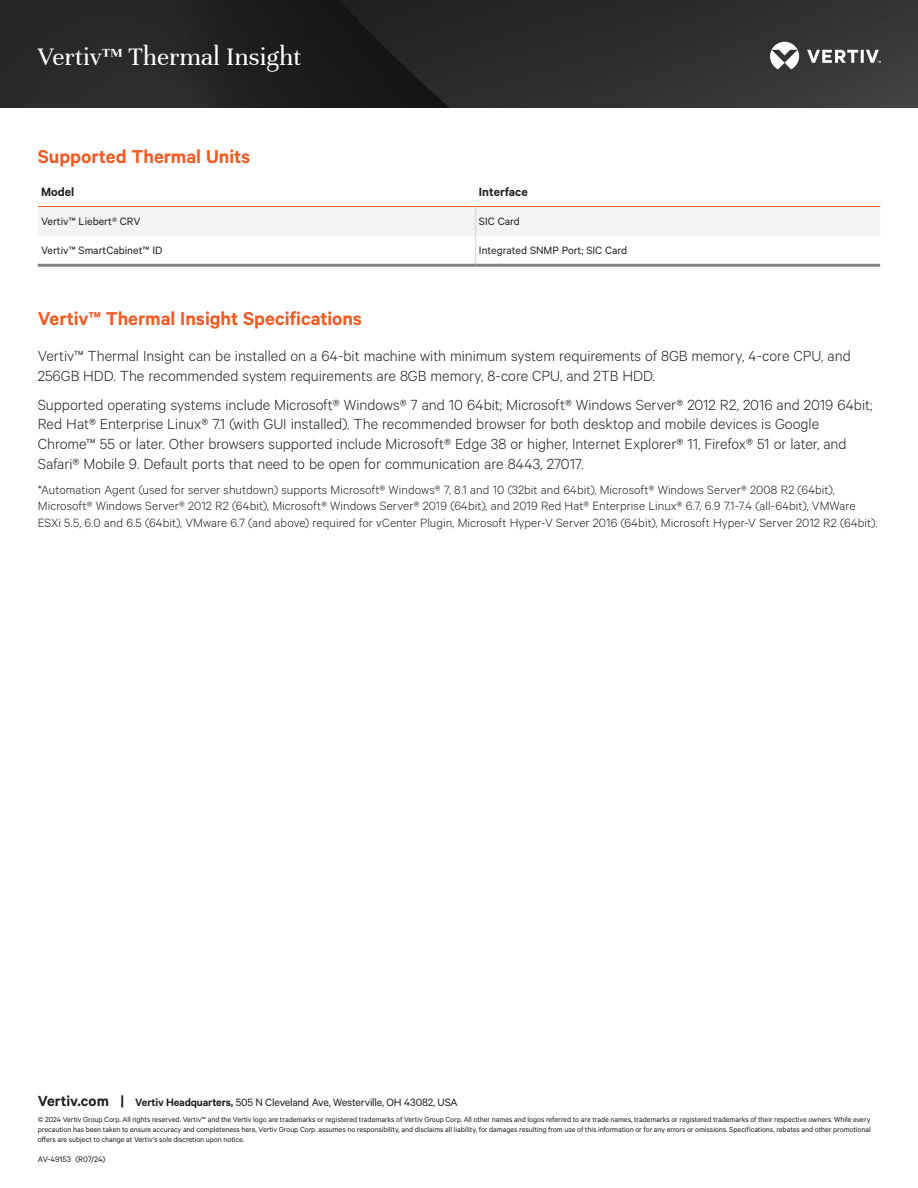
<style>
.page{position:relative;width:918px;height:1188px;background:#fff}
.page>*{position:absolute;margin:0;border:0;box-sizing:border-box;transform-origin:0 0}
.Vertiv_Header_Title{font:27px "Unna";color:#fff}
.Vertiv_Orange_Main_Heading{font:600 21px "Calibre";color:#f15b24}
.Vertiv_Body_Text{font:300 16.5px/19.8px "Calibre";color:#231f20}
.Vertiv_Body_Text-2{font:300 13.5px/16.2px "Calibre";letter-spacing:.005em;color:#231f20}
.Table_Body{font:600 13.5px "Calibre";color:#231f20}
.Table_Body-2{font:12px "Calibre";color:#231f20}
.Footer_Address{font:12px "Calibre";letter-spacing:-.015em;color:#231f20}
.Document_ID{font:9px "Calibre";letter-spacing:-.005em;color:#231f20}
.Footer_Disclaimer{font:8.25px/9.8px "Calibre";letter-spacing:-.01em;color:#231f20;text-align:justify}
.s1{font-weight:600;font-size:16.5px}
.s2{font-weight:600}
</style>
<div class="page">
<img style="left:0;top:0;width:918px;height:108px">
<svg style="left:770px;top:42px;width:111px;height:27px"></svg>
<svg style="left:38px;top:207px;width:842px;height:57px"></svg>
<hr style="left:38px;top:206px;width:438px;height:1px;background:#f15b24">
<hr style="left:476px;top:206px;width:404px;height:1px;background:#f15b24">
<hr style="left:38px;top:264px;width:438px;height:3px;background:#808285">
<hr style="left:476px;top:264px;width:404px;height:3px;background:#808285">
<p class="Vertiv_Header_Title" style="left:38px;top:42px;width:265px">Vertiv™ Thermal Insight</p>
<p class="Vertiv_Orange_Main_Heading" style="left:38px;top:144px;width:214px">Supported Thermal Units</p>
<p class="Table_Body" style="left:41px;top:184px;width:35px">Model</p>
<p class="Table_Body" style="left:479px;top:184px;width:50px">Interface</p>
<p class="Table_Body-2" style="left:41px;top:214px;width:101px">Vertiv™ Liebert® CRV</p>
<p class="Table_Body-2" style="left:479px;top:214px;width:42px">SIC Card</p>
<p class="Table_Body-2" style="left:41px;top:244px;width:123px">Vertiv™ SmartCabinet™ ID</p>
<p class="Table_Body-2" style="left:479px;top:244px;width:150px">Integrated SNMP Port; SIC Card</p>
<p class="Vertiv_Orange_Main_Heading" style="left:38px;top:306px;width:326px">Vertiv™ Thermal Insight Specifications</p>
<p class="Vertiv_Body_Text" style="left:38px;top:345px;width:815px">Vertiv™ Thermal Insight can be installed on a 64-bit machine with minimum system requirements of 8GB memory, 4-core CPU, and<br>256GB HDD. The recommended system requirements are 8GB memory, 8-core CPU, and 2TB HDD.</p>
<p class="Vertiv_Body_Text" style="left:38px;top:394px;width:836px">Supported operating systems include Microsoft® Windows® 7 and 10 64bit; Microsoft® Windows Server® 2012 R2, 2016 and 2019 64bit; Red Hat® Enterprise Linux® 7.1 (with GUI installed). The recommended browser for both desktop and mobile devices is Google Chrome™ 55 or later. Other browsers supported include Microsoft® Edge 38 or higher, Internet Explorer® 11, Firefox® 51 or later, and Safari® Mobile 9. Default ports that need to be open for communication are 8443, 27017.</p>
<p class="Vertiv_Body_Text-2" style="left:38px;top:481px;width:841px">*Automation Agent (used for server shutdown) supports Microsoft® Windows® 7, 8.1 and 10 (32bit and 64bit), Microsoft® Windows Server® 2008 R2 (64bit),<br>Microsoft® Windows Server® 2012 R2 (64bit), Microsoft® Windows Server® 2019 (64bit), and 2019 Red Hat® Enterprise Linux® 6.7, 6.9 7.1-7.4 (all-64bit), VMWare<br>ESXi 5.5, 6.0 and 6.5 (64bit), VMware 6.7 (and above) required for vCenter Plugin, Microsoft Hyper-V Server 2016 (64bit), Microsoft Hyper-V Server 2012 R2 (64bit).</p>
<p class="Footer_Address" style="left:38px;top:1095px;width:421px"><span class="s1">Vertiv.com |</span> <span class="s2">Vertiv Headquarters,</span> 505 N Cleveland Ave, Westerville, OH 43082, USA</p>
<p class="Footer_Disclaimer" style="left:38px;top:1114px;width:834px">© 2024 Vertiv Group Corp. All rights reserved. Vertiv™ and the Vertiv logo are trademarks or registered trademarks of Vertiv Group Corp. All other names and logos referred to are trade names, trademarks or registered trademarks of their respective owners. While every precaution has been taken to ensure accuracy and completeness here, Vertiv Group Corp. assumes no responsibility, and disclaims all liability, for damages resulting from use of this information or for any errors or omissions. Specifications, rebates and other promotional offers are subject to change at Vertiv’s sole discretion upon notice.</p>
<p class="Document_ID" style="left:38px;top:1154px;width:69px">AV-49153 (R07/24)</p>
</div>
